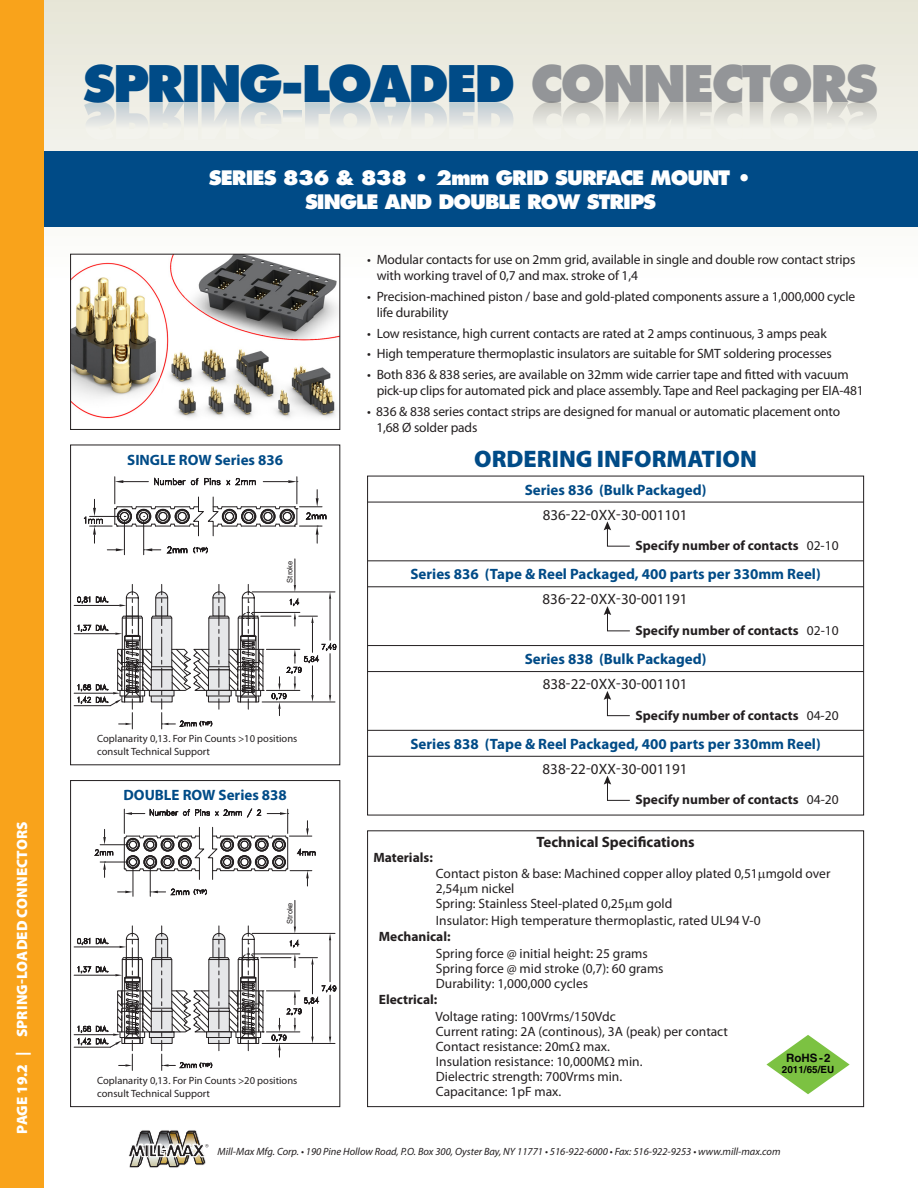
<style>
.page{position:relative;width:918px;height:1188px;background:#fff}
.page>*{position:absolute;margin:0;border:0;box-sizing:border-box;transform-origin:0 0}
.t1{font:800 49.2px "Futura LT";letter-spacing:-.05em;color:#004b87}
.t2{font:900 24px "Myriad Pro";color:#004b87}
.t3{font:800 19.5px "Futura LT";letter-spacing:-.05em;color:#fff}
.Text{font:700 15px "Myriad Pro";color:#004b87}
.Text-2{font:15px "Myriad Pro";color:#231f20}
.t4{font:900 15px "Myriad Pro";letter-spacing:.01em;color:#fff}
.Text-3{font:700 15px "Myriad Pro";color:#231f20}
.Text-4{font:13.5px "Myriad Pro";letter-spacing:-.01em;color:#231f20}
.Text-5{font:700 13.5px "Myriad Pro";color:#231f20}
.t5{font:700 11.55px "Helvetica";color:#070707}
.Text-6{font:10.5px/12.6px "Myriad Pro";color:#231f20}
.t6{font:italic 10.5px "Myriad Pro";color:#231f20}
.t7{font:700 9.9px "Helvetica";color:#020202}
.t8{font:7.5px "Helvetica";color:#231f20}
.s1{color:#939598}
.s2{font-weight:400}
</style>
<div class="page">
<svg style="left:43px;top:0;width:875px;height:284px"></svg>
<svg style="left:84px;top:102px;width:100px;height:38px;background:#e4e7e4"></svg>
<svg style="left:184px;top:102px;width:14px;height:37px"></svg>
<svg style="left:202px;top:102px;width:79px;height:38px;background:#e3e6e3"></svg>
<svg style="left:284px;top:110px;width:17px;height:11px"></svg>
<svg style="left:305px;top:102px;width:209px;height:38px;background:#e2e6e3"></svg>
<svg style="left:533px;top:102px;width:344px;height:38px;background:#e7e6e0"></svg>
<img style="left:129px;top:1130px;width:67px;height:38px">
<svg style="left:128px;top:1131px;width:80px;height:36px"></svg>
<div style="left:0;top:151px;width:918px;height:76px;background:#004b87"></div>
<div style="left:0;top:0;width:43px;height:1188px;background:#f9a31b"></div>
<img style="left:72px;top:256px;width:266px;height:163px">
<div style="left:70px;top:254px;width:270px;height:176px;border:1px solid #231f20"></div>
<div style="left:70px;top:780px;width:270px;height:327px;border:1px solid #231f20"></div>
<hr style="left:74px;top:947px;width:46px;height:1px;background:#231f20">
<hr style="left:74px;top:975px;width:41px;height:1px;background:#231f20">
<hr style="left:74px;top:1034px;width:39px;height:1px;background:#231f20">
<hr style="left:74px;top:1047px;width:36px;height:1px;background:#231f20">
<svg style="left:77px;top:808px;width:259px;height:262px"></svg>
<div style="left:367px;top:830px;width:497px;height:277px;border:1px solid #231f20"></div>
<svg style="left:604px;top:521px;width:26px;height:26px"></svg>
<hr style="left:368px;top:502px;width:496px;height:1px;background:#231f20">
<hr style="left:368px;top:560px;width:496px;height:1px;background:#231f20">
<svg style="left:766px;top:1035px;width:84px;height:59px"></svg>
<svg style="left:604px;top:606px;width:26px;height:26px"></svg>
<hr style="left:368px;top:586px;width:496px;height:1px;background:#231f20">
<hr style="left:368px;top:645px;width:496px;height:1px;background:#231f20">
<svg style="left:604px;top:691px;width:26px;height:25px"></svg>
<hr style="left:368px;top:671px;width:496px;height:1px;background:#231f20">
<hr style="left:368px;top:730px;width:496px;height:1px;background:#231f20">
<svg style="left:604px;top:776px;width:26px;height:25px"></svg>
<hr style="left:368px;top:756px;width:496px;height:1px;background:#231f20">
<hr style="left:74px;top:605px;width:46px;height:1px;background:#231f20">
<hr style="left:74px;top:633px;width:41px;height:1px;background:#231f20">
<hr style="left:74px;top:693px;width:39px;height:1px;background:#231f20">
<hr style="left:74px;top:705px;width:36px;height:1px;background:#231f20">
<svg style="left:77px;top:477px;width:259px;height:252px"></svg>
<hr style="left:261px;top:616px;width:30px;height:1px;background:#231f20">
<p class="t4" style="left:12px;top:1134px;width:314px;rotate:-90deg">PAGE 19.2 | SPRING-LOADED CONNECTORS</p>
<h1 class="t1" style="left:83px;top:52px;width:797px">SPRING-LOADED <span class="s1">CONNECTORS</span></h1>
<p class="t3" style="left:209px;top:166px;width:545px">SERIES 836 &amp; 838 • 2mm GRID SURFACE MOUNT •</p>
<p class="t3" style="left:305px;top:189px;width:353px">SINGLE AND DOUBLE ROW STRIPS</p>
<p class="Text" style="left:127px;top:450px;width:157px">SINGLE ROW Series 836</p>
<p class="t8" style="left:286px;top:583px;width:23px;rotate:-90deg">Stroke</p>
<p class="Text-6" style="left:97px;top:732px;width:202px">Coplanarity 0,13. For Pin Counts &gt;10 positions consult Technical Support</p>
<p class="Text" style="left:124px;top:786px;width:165px">DOUBLE ROW Series 838</p>
<p class="t8" style="left:286px;top:924px;width:23px;rotate:-90deg">Stroke</p>
<p class="Text-6" style="left:97px;top:1074px;width:202px">Coplanarity 0,13. For Pin Counts &gt;20 positions consult Technical Support</p>
<p class="Text-4" style="left:367px;top:251px;width:490px">• Modular contacts for use on 2mm grid, available in single and double row contact strips</p>
<p class="Text-4" style="left:377px;top:268px;width:263px">with working travel of 0,7 and max. stroke of 1,4</p>
<p class="Text-4" style="left:367px;top:288px;width:490px">• Precision-machined piston / base and gold-plated components assure a 1,000,000 cycle</p>
<p class="Text-4" style="left:377px;top:304px;width:73px">life durability</p>
<p class="Text-4" style="left:367px;top:325px;width:461px">• Low resistance, high current contacts are rated at 2 amps continuous, 3 amps peak</p>
<p class="Text-4" style="left:367px;top:345px;width:466px">• High temperature thermoplastic insulators are suitable for SMT soldering processes</p>
<p class="Text-4" style="left:367px;top:366px;width:483px">• Both 836 &amp; 838 series, are available on 32mm wide carrier tape and fitted with vacuum</p>
<p class="Text-4" style="left:377px;top:383px;width:489px">pick-up clips for automated pick and place assembly. Tape and Reel packaging per EIA-481</p>
<p class="Text-4" style="left:367px;top:403px;width:475px">• 836 &amp; 838 series contact strips are designed for manual or automatic placement onto</p>
<p class="Text-4" style="left:376px;top:420px;width:103px">1,68 Ø solder pads</p>
<p class="t2" style="left:474px;top:443px;width:284px">ORDERING INFORMATION</p>
<p class="Text" style="left:525px;top:480px;width:183px">Series 836 (Bulk Packaged)</p>
<p class="Text-2" style="left:543px;top:505px;width:146px">836-22-0XX-30-001101</p>
<p class="Text-5" style="left:635px;top:537px;width:205px">Specify number of contacts <span class="s2">02-10</span></p>
<p class="Text" style="left:410px;top:565px;width:412px">Series 836 (Tape &amp; Reel Packaged, 400 parts per 330mm Reel)</p>
<p class="Text-2" style="left:543px;top:590px;width:146px">836-22-0XX-30-001191</p>
<p class="Text-5" style="left:635px;top:621px;width:205px">Specify number of contacts <span class="s2">02-10</span></p>
<p class="Text" style="left:525px;top:649px;width:183px">Series 838 (Bulk Packaged)</p>
<p class="Text-2" style="left:543px;top:675px;width:146px">838-22-0XX-30-001101</p>
<p class="Text-5" style="left:635px;top:706px;width:205px">Specify number of contacts <span class="s2">04-20</span></p>
<p class="Text" style="left:410px;top:734px;width:412px">Series 838 (Tape &amp; Reel Packaged, 400 parts per 330mm Reel)</p>
<p class="Text-2" style="left:543px;top:760px;width:146px">838-22-0XX-30-001191</p>
<p class="Text-5" style="left:635px;top:791px;width:205px">Specify number of contacts <span class="s2">04-20</span></p>
<p class="Text-5" style="left:373px;top:849px;width:61px">Materials:</p>
<p class="Text-3" style="left:536px;top:832px;width:160px">Technical Specifications</p>
<p class="Text-4" style="left:436px;top:866px;width:396px">Contact piston &amp; base: Machined copper alloy plated 0,51 mgold over</p>
<p class="Text-4" style="left:436px;top:881px;width:80px">2,54 m nickel</p>
<p class="Text-4" style="left:436px;top:896px;width:238px">Spring: Stainless Steel-plated 0,25 m gold</p>
<p class="Text-4" style="left:436px;top:912px;width:326px">Insulator: High temperature thermoplastic, rated UL94 V-0</p>
<p class="Text-5" style="left:379px;top:928px;width:73px">Mechanical:</p>
<p class="Text-4" style="left:436px;top:945px;width:213px">Spring force @ initial height: 25 grams</p>
<p class="Text-4" style="left:436px;top:960px;width:229px">Spring force @ mid stroke (0,7): 60 grams</p>
<p class="Text-4" style="left:436px;top:975px;width:154px">Durability: 1,000,000 cycles</p>
<p class="Text-5" style="left:379px;top:991px;width:60px">Electrical:</p>
<p class="Text-4" style="left:435px;top:1008px;width:182px">Voltage rating: 100Vrms/150Vdc</p>
<p class="Text-4" style="left:436px;top:1023px;width:294px">Current rating: 2A (continous), 3A (peak) per contact</p>
<p class="Text-4" style="left:436px;top:1038px;width:175px">Contact resistance: 20m max.</p>
<p class="Text-4" style="left:436px;top:1053px;width:208px">Insulation resistance: 10,000M min.</p>
<p class="Text-4" style="left:436px;top:1068px;width:188px">Dielectric strength: 700Vrms min.</p>
<p class="Text-4" style="left:436px;top:1083px;width:127px">Capacitance: 1pF max.</p>
<p class="t5" style="left:786px;top:1051px;width:46px">RoHS-2</p>
<p class="t7" style="left:782px;top:1063px;width:54px">2011/65/EU</p>
<p class="t6" style="left:217px;top:1145px;width:565px">Mill-Max Mfg. Corp. • 190 Pine Hollow Road, P.O. Box 300, Oyster Bay, NY 11771 • 516-922-6000 • Fax: 516-922-9253 • www.mill-max.com</p>
</div>
